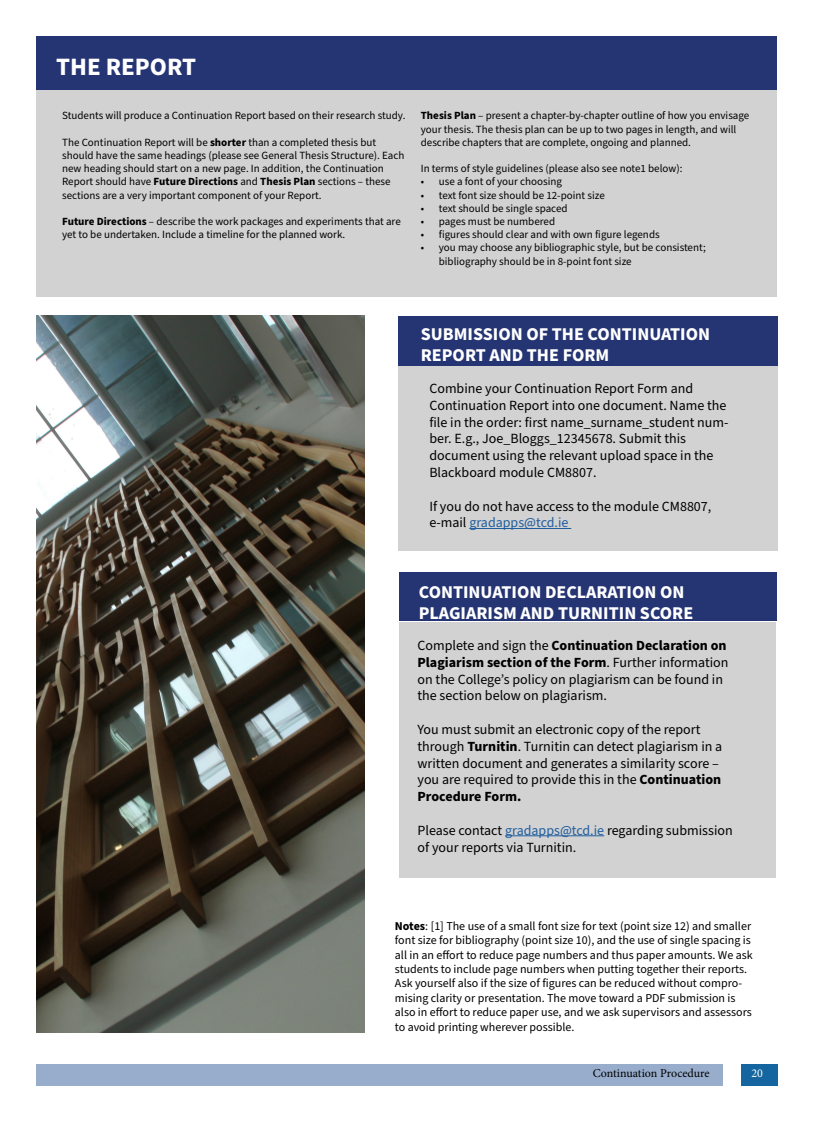
<style>
.page{position:relative;width:814px;height:1122px;background:#fff}
.page>*{position:absolute;margin:0;border:0;box-sizing:border-box;transform-origin:0 0}
.t1{font:700 25px "Source Sans Pro";color:#fff}
.t2{font:700 18px/21.6px "Source Sans Pro";color:#fff}
.t3{font:14px/16.8px "Source Sans Pro";color:#000}
.t4{font:12px/14.4px "Source Sans Pro";color:#000}
.t5{font:12px "Minion Pro";color:#000}
.t6{font:12px "Minion Pro";color:#fff}
.t7{font:11px/13.2px "Source Sans Pro";color:#000}
.s1{font-weight:700}
.s2{color:#215e9e}
</style>
<div class="page">
<div style="left:36px;top:37px;width:741px;height:53px;background:#253472"></div>
<div style="left:36px;top:91px;width:741px;height:206px;background:#d2d2d2"></div>
<div style="left:398px;top:316px;width:379px;height:54px;background:#253472"></div>
<div style="left:398px;top:366px;width:379px;height:184px;background:#d2d2d2"></div>
<hr style="left:469px;top:528px;width:102px;height:1px;background:#215e9e">
<div style="left:399px;top:573px;width:377px;height:48px;background:#253472"></div>
<div style="left:399px;top:622px;width:376px;height:256px;background:#d2d2d2"></div>
<hr style="left:505px;top:835px;width:99px;height:1px;background:#215e9e">
<div style="left:36px;top:1064px;width:686px;height:22px;background:#98adcc"></div>
<div style="left:741px;top:1064px;width:36px;height:22px;background:#1566a0"></div>
<img style="left:36px;top:316px;width:328px;height:716px">
<h1 class="t1" style="left:56px;top:50px;width:141px">THE REPORT</h1>
<p class="t7" style="left:62px;top:109px;width:345px">Students will produce a Continuation Report based on their research study.</p>
<p class="t7" style="left:62px;top:136px;width:344px">The Continuation Report will be <span class="s1">shorter</span> than a completed thesis but should have the same headings (please see General Thesis Structure). Each new heading should start on a new page. In addition, the Continuation Report should have <span class="s1">Future Directions</span> and <span class="s1">Thesis Plan</span> sections – these sections are a very important component of your Report.</p>
<p class="t7" style="left:62px;top:215px;width:340px"><span class="s1">Future Directions</span> – describe the work packages and experiments that are yet to be undertaken. Include a timeline for the planned work.</p>
<p class="t7" style="left:421px;top:109px;width:330px"><span class="s1">Thesis Plan</span> – present a chapter-by-chapter outline of how you envisage your thesis. The thesis plan can be up to two pages in length, and will describe chapters that are complete, ongoing and planned.</p>
<p class="t7" style="left:421px;top:162px;width:263px">In terms of style guidelines (please also see note1 below):</p>
<p class="t7" style="left:421px;top:175px;width:143px">• use a font of your choosing</p>
<p class="t7" style="left:421px;top:189px;width:185px">• text font size should be 12-point size</p>
<p class="t7" style="left:421px;top:202px;width:148px">• text should be single spaced</p>
<p class="t7" style="left:421px;top:215px;width:136px">• pages must be numbered</p>
<p class="t7" style="left:421px;top:228px;width:240px">• figures should clear and with own figure legends</p>
<p class="t7" style="left:439px;top:241px;width:268px;text-indent:-18px">• you may choose any bibliographic style, but be consistent; bibliography should be in 8-point font size</p>
<h2 class="t2" style="left:421px;top:323px;width:291px">SUBMISSION OF THE CONTINUATION<br>REPORT AND THE FORM</h2>
<p class="t3" style="left:429px;top:380px;width:300px">Combine your Continuation Report Form and Continuation Report into one document. Name the file in the order: first name_surname_student num&shy;ber. E.g., Joe_Bloggs_12345678. Submit this document using the relevant upload space in the Blackboard module CM8807.</p>
<p class="t3" style="left:429px;top:498px;width:283px">If you do not have access to the module CM8807, e-mail <span class="s2">gradapps@tcd.ie</span></p>
<h2 class="t2" style="left:419px;top:581px;width:276px">CONTINUATION DECLARATION ON<br>PLAGIARISM AND TURNITIN SCORE</h2>
<p class="t3" style="left:417px;top:637px;width:312px">Complete and sign the <span class="s1">Continuation Declaration on Plagiarism section of the Form</span>. Further information on the College’s policy on plagiarism can be found in the section below on plagiarism.</p>
<p class="t3" style="left:417px;top:721px;width:306px">You must submit an electronic copy of the report through <span class="s1">Turnitin</span>. Turnitin can detect plagiarism in a written document and generates a similarity score – you are required to provide this in the <span class="s1">Continuation Procedure Form.</span></p>
<p class="t3" style="left:417px;top:822px;width:317px">Please contact <span class="s2">gradapps@tcd.ie</span> regarding submission of your reports via Turnitin.</p>
<p class="t4" style="left:395px;top:919px;width:359px"><span class="s1">Notes</span>: [1] The use of a small font size for text (point size 12) and smaller font size for bibliography (point size 10), and the use of single spacing is all in an effort to reduce page numbers and thus paper amounts. We ask students to include page numbers when putting together their reports.<br>Ask yourself also if the size of figures can be reduced without compro&shy;mising clarity or presentation. The move toward a PDF submission is also in effort to reduce paper use, and we ask supervisors and assessors to avoid printing wherever possible.</p>
<p class="t5" style="left:592px;top:1064px;width:118px">Continuation Procedure</p>
<p class="t6" style="left:751px;top:1065px;width:13px">20</p>
</div>
